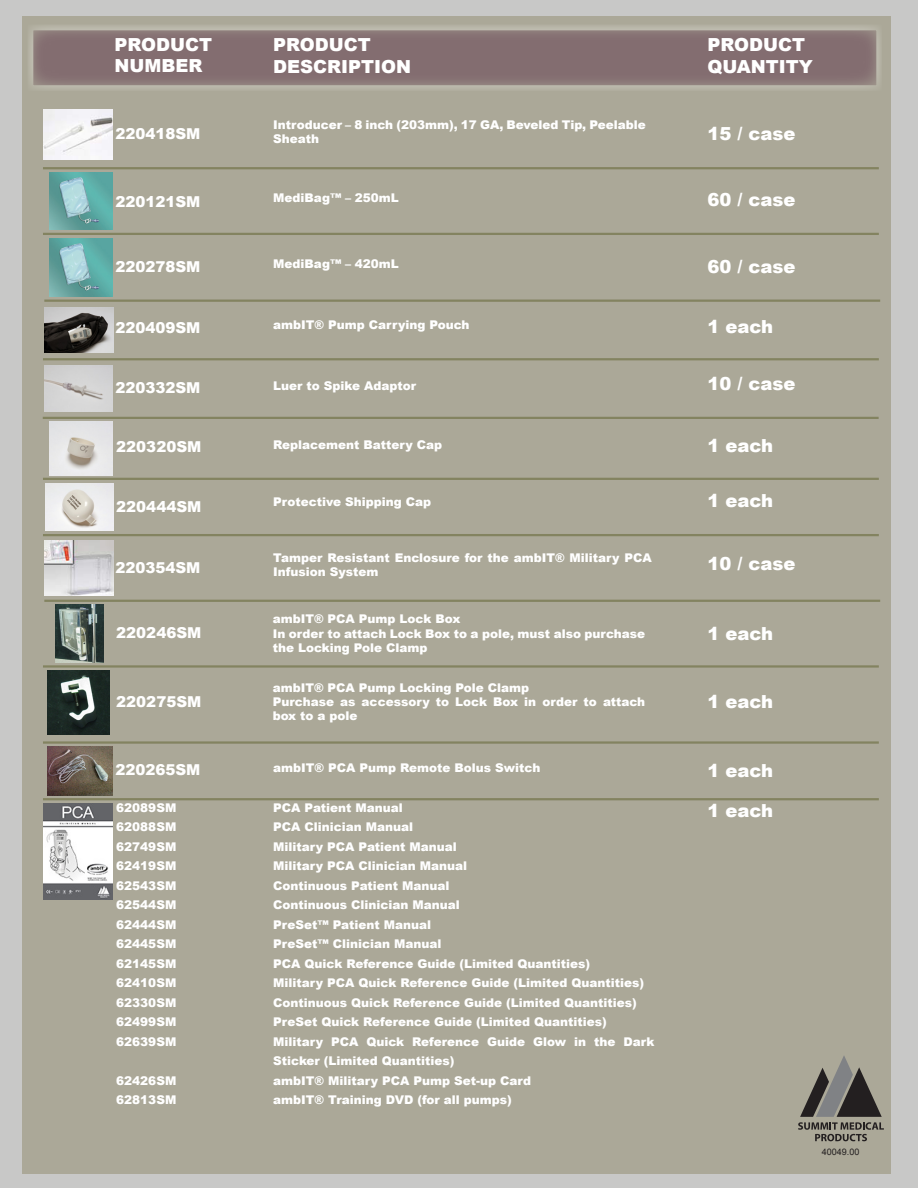
<style>
.page{position:relative;width:918px;height:1188px;background:#c8c8c7}
.page>*{position:absolute;margin:0;border:0;box-sizing:border-box;transform-origin:0 0}
.t1{font:900 18px "Arial";color:#fff}
.t2{font:900 15px "Arial";color:#fff}
.t3{font:900 12px/14.4px "Arial";color:#fff}
.t4{font:9px "Arial";color:#231f20}
</style>
<div class="page">
<div style="left:22px;top:16px;width:869px;height:1157px;background:#aba898"></div>
<svg style="left:34px;top:31px;width:841px;height:53px;background:#846f71"></svg>
<hr style="left:43px;top:167px;width:836px;height:2px;background:#838360">
<hr style="left:43px;top:233px;width:836px;height:2px;background:#838360">
<hr style="left:44px;top:300px;width:836px;height:2px;background:#838360">
<hr style="left:43px;top:358px;width:836px;height:2px;background:#838360">
<hr style="left:43px;top:417px;width:836px;height:2px;background:#838360">
<hr style="left:43px;top:478px;width:836px;height:2px;background:#838360">
<hr style="left:43px;top:534px;width:836px;height:2px;background:#838360">
<hr style="left:44px;top:600px;width:836px;height:2px;background:#838360">
<hr style="left:43px;top:665px;width:836px;height:3px;background:#838360">
<img style="left:44px;top:110px;width:68px;height:49px">
<img style="left:49px;top:172px;width:63px;height:57px">
<img style="left:49px;top:239px;width:63px;height:57px">
<img style="left:44px;top:307px;width:69px;height:46px">
<img style="left:44px;top:366px;width:68px;height:45px">
<img style="left:45px;top:483px;width:68px;height:48px">
<img style="left:50px;top:421px;width:62px;height:54px">
<img style="left:44px;top:540px;width:69px;height:56px">
<img style="left:56px;top:604px;width:47px;height:59px">
<img style="left:47px;top:670px;width:63px;height:64px">
<hr style="left:43px;top:741px;width:836px;height:3px;background:#838360">
<img style="left:47px;top:746px;width:65px;height:49px">
<hr style="left:43px;top:798px;width:836px;height:2px;background:#838360">
<img style="left:43px;top:803px;width:69px;height:97px">
<svg style="left:798px;top:1056px;width:86px;height:85px"></svg>
<p class="t1" style="left:114px;top:31px;width:99px">PRODUCT</p>
<p class="t1" style="left:114px;top:53px;width:89px">NUMBER</p>
<p class="t1" style="left:273px;top:31px;width:99px">PRODUCT</p>
<p class="t1" style="left:273px;top:53px;width:139px">DESCRIPTION</p>
<p class="t1" style="left:707px;top:31px;width:99px">PRODUCT</p>
<p class="t1" style="left:707px;top:53px;width:107px">QUANTITY</p>
<p class="t2" style="left:115px;top:123px;width:87px">220418SM</p>
<p class="t3" style="left:273px;top:117px;width:374px">Introducer – 8 inch (203mm), 17 GA, Beveled Tip, Peelable<br>Sheath</p>
<p class="t1" style="left:707px;top:120px;width:90px">15 / case</p>
<p class="t2" style="left:115px;top:190px;width:87px">220121SM</p>
<p class="t3" style="left:273px;top:190px;width:127px">MediBag™ – 250mL</p>
<p class="t1" style="left:707px;top:187px;width:90px">60 / case</p>
<p class="t2" style="left:115px;top:256px;width:87px">220278SM</p>
<p class="t3" style="left:273px;top:257px;width:127px">MediBag™ – 420mL</p>
<p class="t1" style="left:707px;top:253px;width:90px">60 / case</p>
<p class="t2" style="left:115px;top:316px;width:87px">220409SM</p>
<p class="t3" style="left:273px;top:317px;width:198px">ambIT® Pump Carrying Pouch</p>
<p class="t1" style="left:707px;top:314px;width:67px">1 each</p>
<p class="t2" style="left:115px;top:377px;width:87px">220332SM</p>
<p class="t3" style="left:273px;top:378px;width:145px">Luer to Spike Adaptor</p>
<p class="t1" style="left:707px;top:371px;width:90px">10 / case</p>
<p class="t2" style="left:116px;top:436px;width:87px">220320SM</p>
<p class="t3" style="left:273px;top:437px;width:170px">Replacement Battery Cap</p>
<p class="t1" style="left:707px;top:433px;width:67px">1 each</p>
<p class="t2" style="left:116px;top:496px;width:87px">220444SM</p>
<p class="t3" style="left:273px;top:494px;width:160px">Protective Shipping Cap</p>
<p class="t1" style="left:707px;top:488px;width:67px">1 each</p>
<p class="t2" style="left:115px;top:556px;width:87px">220354SM</p>
<p class="t3" style="left:273px;top:550px;width:380px">Tamper Resistant Enclosure for the ambIT® Military PCA<br>Infusion System</p>
<p class="t2" style="left:116px;top:622px;width:87px">220246SM</p>
<p class="t3" style="left:273px;top:611px;width:189px">ambIT® PCA Pump Lock Box</p>
<p class="t3" style="left:273px;top:626px;width:374px">In order to attach Lock Box to a pole, must also purchase the Locking Pole Clamp</p>
<p class="t1" style="left:707px;top:550px;width:90px">10 / case</p>
<p class="t1" style="left:707px;top:621px;width:67px">1 each</p>
<p class="t2" style="left:116px;top:690px;width:87px">220275SM</p>
<p class="t3" style="left:273px;top:680px;width:258px">ambIT® PCA Pump Locking Pole Clamp</p>
<p class="t3" style="left:273px;top:694px;width:374px">Purchase as accessory to Lock Box in order to attach box to a pole</p>
<p class="t1" style="left:707px;top:689px;width:67px">1 each</p>
<p class="t2" style="left:115px;top:758px;width:87px">220265SM</p>
<p class="t3" style="left:273px;top:760px;width:269px">ambIT® PCA Pump Remote Bolus Switch</p>
<p class="t1" style="left:707px;top:757px;width:67px">1 each</p>
<p class="t3" style="left:116px;top:800px;width:62px">62089SM</p>
<p class="t3" style="left:116px;top:819px;width:62px">62088SM</p>
<p class="t3" style="left:116px;top:839px;width:62px">62749SM</p>
<p class="t3" style="left:116px;top:858px;width:62px">62419SM</p>
<p class="t3" style="left:116px;top:878px;width:62px">62543SM</p>
<p class="t3" style="left:116px;top:897px;width:62px">62544SM</p>
<p class="t3" style="left:116px;top:917px;width:62px">62444SM</p>
<p class="t3" style="left:116px;top:936px;width:62px">62445SM</p>
<p class="t3" style="left:116px;top:956px;width:62px">62145SM</p>
<p class="t3" style="left:116px;top:975px;width:62px">62410SM</p>
<p class="t3" style="left:116px;top:995px;width:62px">62330SM</p>
<p class="t3" style="left:116px;top:1014px;width:62px">62499SM</p>
<p class="t3" style="left:116px;top:1034px;width:62px">62639SM</p>
<p class="t3" style="left:116px;top:1073px;width:62px">62426SM</p>
<p class="t3" style="left:116px;top:1092px;width:62px">62813SM</p>
<p class="t3" style="left:273px;top:800px;width:131px">PCA Patient Manual</p>
<p class="t3" style="left:273px;top:819px;width:142px">PCA Clinician Manual</p>
<p class="t3" style="left:273px;top:839px;width:185px">Military PCA Patient Manual</p>
<p class="t3" style="left:273px;top:858px;width:196px">Military PCA Clinician Manual</p>
<p class="t3" style="left:273px;top:878px;width:178px">Continuous Patient Manual</p>
<p class="t3" style="left:273px;top:897px;width:188px">Continuous Clinician Manual</p>
<p class="t3" style="left:273px;top:917px;width:159px">PreSet™ Patient Manual</p>
<p class="t3" style="left:273px;top:936px;width:170px">PreSet™ Clinician Manual</p>
<p class="t3" style="left:273px;top:956px;width:318px">PCA Quick Reference Guide (Limited Quantities)</p>
<p class="t3" style="left:273px;top:975px;width:372px">Military PCA Quick Reference Guide (Limited Quantities)</p>
<p class="t3" style="left:273px;top:995px;width:365px">Continuous Quick Reference Guide (Limited Quantities)</p>
<p class="t3" style="left:273px;top:1014px;width:335px">PreSet Quick Reference Guide (Limited Quantities)</p>
<p class="t3" style="left:273px;top:1031px;width:383px;line-height:19.5px">Military PCA Quick Reference Guide Glow in the Dark<br>Sticker (Limited Quantities)</p>
<p class="t3" style="left:273px;top:1073px;width:259px">ambIT® Military PCA Pump Set-up Card</p>
<p class="t3" style="left:273px;top:1092px;width:240px">ambIT® Training DVD (for all pumps)</p>
<p class="t1" style="left:707px;top:797px;width:67px">1 each</p>
<p class="t4" style="left:822px;top:1146px;width:39px">40049.00</p>
</div>
